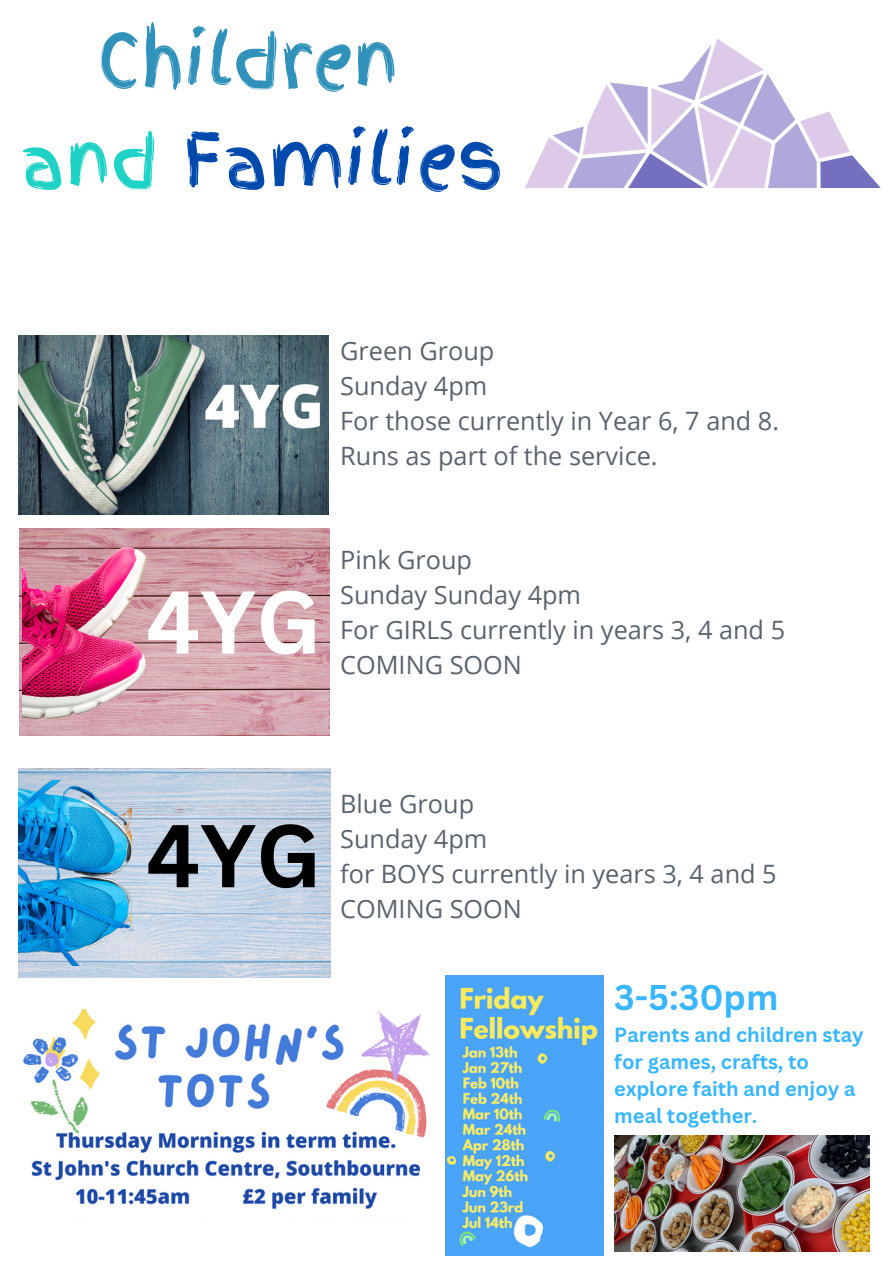
<style>
.page{position:relative;width:893px;height:1264px;background:#fff}
.page>*{position:absolute;margin:0;border:0;box-sizing:border-box;transform-origin:0 0}
.t1{font:700 86.85px "Canva Sans";color:#fff}
.t2{font:700 86.85px "Canva Sans";color:#000}
.t3{font:72px "Finger Paint";color:#004aad}
.t4{font:72px "Finger Paint";color:#3092bb}
.t5{font:700 34.8px "Canva Sans";color:#38b6ff}
.t6{font:25.2px "Open Sans";color:#5a636c}
.t7{font:700 19.95px/27px "Canva Sans";color:#38b6ff}
.s1{color:#1ed2c6}
</style>
<div class="page">
<img style="left:18px;top:336px;width:310px;height:178px">
<img style="left:23px;top:1009px;width:407px;height:200px">
<img style="left:20px;top:529px;width:310px;height:207px">
<img style="left:22px;top:528px;width:132px;height:199px">
<img style="left:18px;top:768px;width:313px;height:209px">
<img style="left:18px;top:780px;width:114px;height:185px">
<img style="left:445px;top:975px;width:158px;height:280px">
<img style="left:614px;top:1135px;width:255px;height:116px">
<svg style="left:525px;top:38px;width:200px;height:150px"></svg>
<svg style="left:552px;top:44px;width:328px;height:144px"></svg>
<p class="t4" style="left:98px;top:9px;width:302px">Children</p>
<p class="t3" style="left:17px;top:109px;width:488px"><span class="s1">and</span> Families</p>
<p class="t6" style="left:340px;top:333px;width:156px">Green Group</p>
<p class="t6" style="left:340px;top:368px;width:149px">Sunday 4pm</p>
<p class="t6" style="left:340px;top:403px;width:440px">For those currently in Year 6, 7 and 8.</p>
<p class="t6" style="left:340px;top:438px;width:319px">Runs as part of the service.</p>
<p class="t1" style="left:146px;top:561px;width:176px">4YG</p>
<p class="t6" style="left:340px;top:542px;width:133px">Pink Group</p>
<p class="t6" style="left:340px;top:577px;width:242px">Sunday Sunday 4pm</p>
<p class="t6" style="left:340px;top:612px;width:446px">For GIRLS currently in years 3, 4 and 5</p>
<p class="t6" style="left:340px;top:647px;width:183px">COMING SOON</p>
<p class="t2" style="left:146px;top:794px;width:176px">4YG</p>
<p class="t6" style="left:340px;top:786px;width:135px">Blue Group</p>
<p class="t6" style="left:340px;top:821px;width:149px">Sunday 4pm</p>
<p class="t6" style="left:340px;top:856px;width:438px">for BOYS currently in years 3, 4 and 5</p>
<p class="t6" style="left:340px;top:891px;width:183px">COMING SOON</p>
<p class="t5" style="left:614px;top:972px;width:166px">3-5:30pm</p>
<p class="t7" style="left:614px;top:1021px;width:251px">Parents and children stay for games, crafts, to explore faith and enjoy a meal together.</p>
</div>
